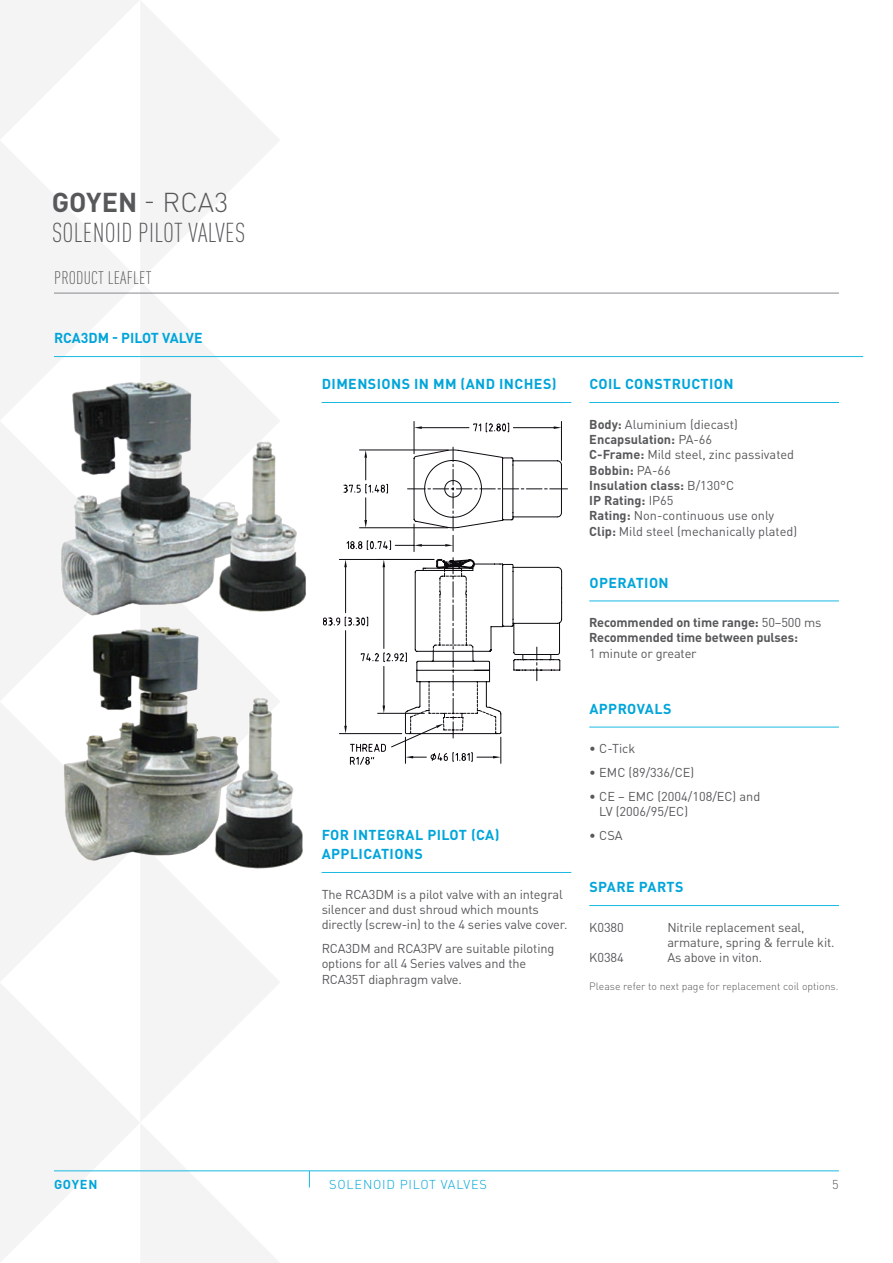
<style>
.page{position:relative;width:893px;height:1263px;background:#fff}
.page>*{position:absolute;margin:0;border:0;box-sizing:border-box;transform-origin:0 0}
.t1{font:300 condensed 27px "DIN Pro";letter-spacing:.01em;color:#57585a}
.t2{font:700 27px "DIN Pro";letter-spacing:-.005em;color:#57585a}
.t3{font:300 condensed 18px "DIN Pro";letter-spacing:.01em;color:#57585a}
.t4{font:700 14.25px/19.5px "DIN Pro";letter-spacing:.03em;color:#00a5da}
.t5{font:700 14.25px "DIN Pro";letter-spacing:-.005em;color:#00a5da}
.t6{font:12.75px/15.3px "DIN Pro";letter-spacing:-.01em;color:#57585a}
.t7{font:700 12.75px/15.3px "DIN Pro";letter-spacing:-.01em;color:#57585a}
.t8{font:300 12.75px "DIN Pro";letter-spacing:.06em;color:#00a5da}
.t9{font:700 12.75px "DIN Pro";letter-spacing:.055em;color:#00a5da}
.t10{font:300 12.75px "DIN Pro";color:#57585a}
.t11{font:300 10.5px "DIN Pro";color:#57585a}
.s1{font-weight:300}
.s2{font-weight:700}
.s3{font-weight:400}
</style>
<div class="page">
<svg style="left:0;top:0;width:279px;height:140px;fill:#f4f4f4"></svg>
<svg style="left:0;top:140px;width:281px;height:279px"></svg>
<svg style="left:0;top:422px;width:274px;height:278px;fill:#f4f4f4"></svg>
<svg style="left:0;top:703px;width:279px;height:279px;fill:#f4f4f4"></svg>
<svg style="left:0;top:982px;width:281px;height:281px"></svg>
<hr style="left:54px;top:1170px;width:785px;height:1px;background:#19b9e4">
<svg style="left:309px;top:1171px;width:1px;height:16px"></svg>
<hr style="left:54px;top:293px;width:785px;height:1px;background:#87898c">
<hr style="left:322px;top:402px;width:249px;height:1px;background:#19b9e4">
<hr style="left:322px;top:872px;width:249px;height:1px;background:#19b9e4">
<hr style="left:589px;top:402px;width:250px;height:1px;background:#19b9e4">
<hr style="left:589px;top:600px;width:250px;height:1px;background:#19b9e4">
<hr style="left:589px;top:727px;width:250px;height:1px;background:#19b9e4">
<hr style="left:589px;top:905px;width:250px;height:1px;background:#19b9e4">
<hr style="left:54px;top:356px;width:809px;height:1px;background:#19b9e4">
<img style="left:54px;top:370px;width:252px;height:254px">
<img style="left:63px;top:627px;width:176px;height:234px">
<img style="left:213px;top:696px;width:90px;height:172px">
<svg style="left:343px;top:423px;width:225px;height:89px"></svg>
<svg style="left:346px;top:512px;width:216px;height:47px"></svg>
<svg style="left:323px;top:559px;width:239px;height:205px"></svg>
<h1 class="t2" style="left:52px;top:180px;width:178px">GOYEN <span class="s1">- RCA3</span></h1>
<h1 class="t1" style="left:52px;top:214px;width:195px">SOLENOID PILOT VALVES</h1>
<h2 class="t3" style="left:54px;top:265px;width:99px">PRODUCT LEAFLET</h2>
<p class="t5" style="left:54px;top:326px;width:150px">RCA3DM - PILOT VALVE</p>
<p class="t9" style="left:54px;top:1174px;width:45px">GOYEN</p>
<p class="t4" style="left:322px;top:373px;width:236px">DIMENSIONS IN MM (AND INCHES)</p>
<p class="t4" style="left:322px;top:823px;width:179px">FOR INTEGRAL PILOT (CA)<br>APPLICATIONS</p>
<p class="t6" style="left:322px;top:885px;width:247px">The RCA3DM is a pilot valve with an integral silencer and dust shroud which mounts directly (screw-in) to the 4 series valve cover.</p>
<p class="t6" style="left:322px;top:940px;width:234px">RCA3DM and RCA3PV are suitable piloting options for all 4 Series valves and the<br>RCA35T diaphragm valve.</p>
<p class="t4" style="left:589px;top:373px;width:146px">COIL CONSTRUCTION</p>
<p class="t6" style="left:589px;top:415px;width:209px"><span class="s2">Body:</span> Aluminium (diecast)<br><span class="s2">Encapsulation:</span> PA-66<br><span class="s2">C-Frame:</span> Mild steel, zinc passivated<br><span class="s2">Bobbin:</span> PA-66<br><span class="s2">Insulation class:</span> B/130°C<br><span class="s2">IP Rating:</span> IP65<br><span class="s2">Rating:</span> Non-continuous use only<br><span class="s2">Clip:</span> Mild steel (mechanically plated)</p>
<p class="t4" style="left:589px;top:571px;width:81px">OPERATION</p>
<p class="t7" style="left:589px;top:613px;width:234px">Recommended on time range: <span class="s3">50–500 ms<br></span>Recommended time between pulses:</p>
<p class="t6" style="left:589px;top:644px;width:109px">1 minute or greater</p>
<p class="t4" style="left:589px;top:697px;width:84px">APPROVALS</p>
<p class="t6" style="left:589px;top:740px;width:48px">• C-Tick</p>
<p class="t6" style="left:589px;top:764px;width:107px">• EMC (89/336/CE)</p>
<p class="t6" style="left:599px;top:787px;width:163px;text-indent:-10px">• CE – EMC (2004/108/EC) and<br>LV (2006/95/EC)</p>
<p class="t6" style="left:589px;top:827px;width:35px">• CSA</p>
<p class="t4" style="left:589px;top:876px;width:96px">SPARE PARTS</p>
<p class="t6" style="left:589px;top:918px;width:36px">K0380</p>
<p class="t6" style="left:667px;top:918px;width:169px">Nitrile replacement seal, armature, spring &amp; ferrule kit.</p>
<p class="t6" style="left:589px;top:949px;width:36px">K0384</p>
<p class="t6" style="left:667px;top:949px;width:96px">As above in viton.</p>
<p class="t11" style="left:589px;top:978px;width:251px">Please refer to next page for replacement coil options.</p>
<p class="t8" style="left:329px;top:1174px;width:159px">SOLENOID PILOT VALVES</p>
<p class="t10" style="left:832px;top:1174px;width:8px">5</p>
</div>
